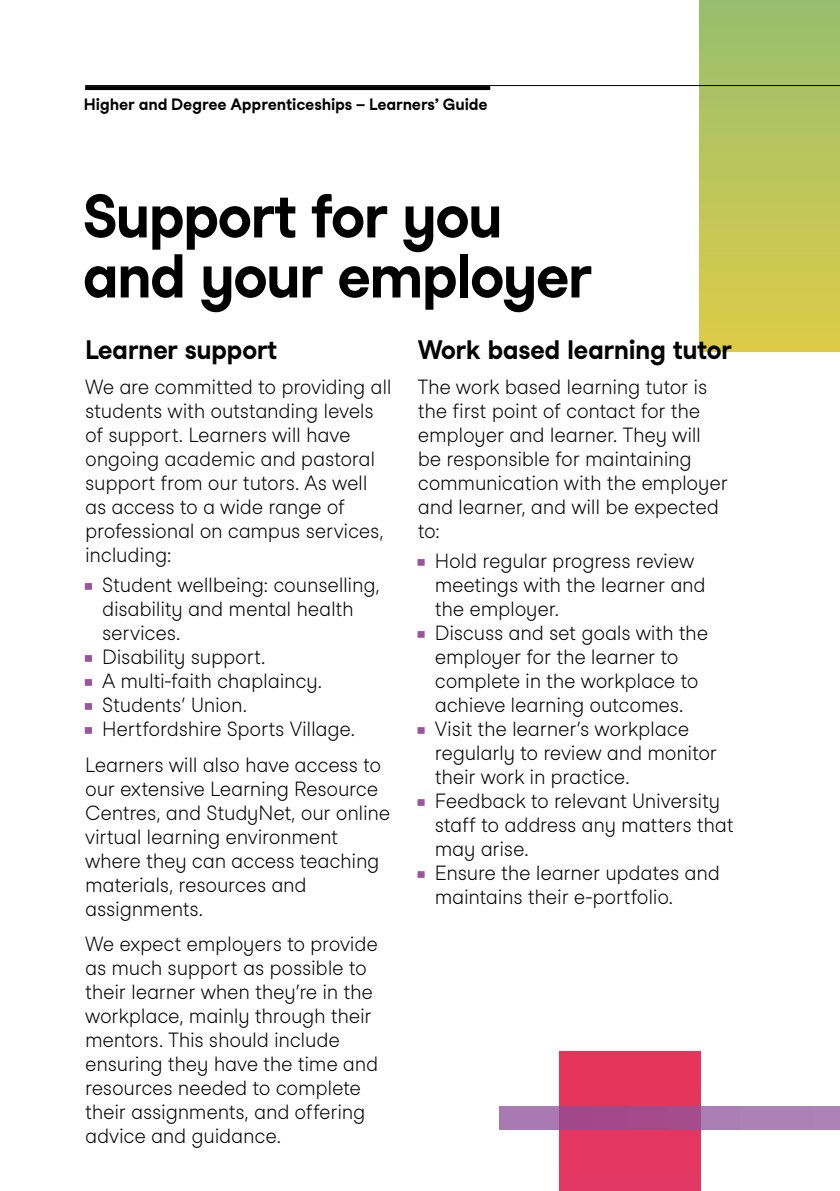
<style>
.page{position:relative;width:840px;height:1191px;background:#fff}
.page>*{position:absolute;margin:0;border:0;box-sizing:border-box;transform-origin:0 0}
.t1{font:700 60px/60px "Studio Feixen Sans";letter-spacing:-.04em;color:#000}
.t2{font:700 26px "Studio Feixen Sans";letter-spacing:-.02em;color:#020203}
.t3{font:300 20px/24px "Studio Feixen Sans";letter-spacing:-.015em;color:#020203}
.t4{font:700 16px "Studio Feixen Sans";letter-spacing:-.01em;color:#020203}
.s1{font-family:"Helvetica Now Text";color:#99569e}
</style>
<div class="page">
<div style="left:699px;top:0;width:140px;height:351px;background:linear-gradient(to bottom,#97bf6e,#decc48)"></div>
<div style="left:559px;top:1051px;width:140px;height:140px;background:#e33661"></div>
<svg style="left:499px;top:1106px;width:340px;height:23px;background:#a768a2"></svg>
<hr style="left:85px;top:85px;width:754px;height:1px;background:#000">
<svg style="left:85px;top:86px;width:405px;height:4px;background:#050506"></svg>
<p class="t4" style="left:84px;top:95px;width:405px">Higher and Degree Apprenticeships – Learners’ Guide</p>
<h1 class="t1" style="left:82px;top:186px;width:511px">Support for you and your employer</h1>
<h2 class="t2" style="left:85px;top:334px;width:194px">Learner support</h2>
<p class="t3" style="left:85px;top:375px;width:308px">We are committed to providing all students with outstanding levels of support. Learners will have ongoing academic and pastoral support from our tutors. As well as access to a wide range of professional on campus services, including:</p>
<p class="t3" style="left:85px;top:573px;width:296px"><span class="s1">∙</span> Student wellbeing: counselling,</p>
<p class="t3" style="left:102px;top:597px;width:253px">disability and mental health</p>
<p class="t3" style="left:102px;top:621px;width:80px">services.</p>
<p class="t3" style="left:85px;top:645px;width:182px"><span class="s1">∙</span> Disability support.</p>
<p class="t3" style="left:85px;top:669px;width:238px"><span class="s1">∙</span> A multi-faith chaplaincy.</p>
<p class="t3" style="left:85px;top:693px;width:163px"><span class="s1">∙</span> Students’ Union.</p>
<p class="t3" style="left:85px;top:717px;width:272px"><span class="s1">∙</span> Hertfordshire Sports Village.</p>
<p class="t3" style="left:85px;top:752px;width:306px">Learners will also have access to our extensive Learning Resource<br>Centres, and StudyNet, our online virtual learning environment where they can access teaching materials, resources and assignments.</p>
<p class="t3" style="left:85px;top:932px;width:294px">We expect employers to provide as much support as possible to their learner when they’re in the workplace, mainly through their mentors. This should include ensuring they have the time and resources needed to complete their assignments, and offering advice and guidance.</p>
<h2 class="t2" style="left:417px;top:334px;width:316px">Work based learning tutor</h2>
<p class="t3" style="left:417px;top:375px;width:311px">The work based learning tutor is the first point of contact for the employer and learner. They will be responsible for maintaining communication with the employer and learner, and will be expected to:</p>
<p class="t3" style="left:417px;top:549px;width:278px"><span class="s1">∙</span> Hold regular progress review</p>
<p class="t3" style="left:434px;top:573px;width:272px">meetings with the learner and</p>
<p class="t3" style="left:434px;top:597px;width:126px">the employer.</p>
<p class="t3" style="left:417px;top:621px;width:292px"><span class="s1">∙</span> Discuss and set goals with the</p>
<p class="t3" style="left:434px;top:645px;width:245px">employer for the learner to</p>
<p class="t3" style="left:434px;top:669px;width:265px">complete in the workplace to</p>
<p class="t3" style="left:434px;top:693px;width:250px">achieve learning outcomes.</p>
<p class="t3" style="left:417px;top:717px;width:273px"><span class="s1">∙</span> Visit the learner’s workplace</p>
<p class="t3" style="left:434px;top:741px;width:283px">regularly to review and monitor</p>
<p class="t3" style="left:434px;top:765px;width:196px">their work in practice.</p>
<p class="t3" style="left:417px;top:789px;width:304px"><span class="s1">∙</span> Feedback to relevant University</p>
<p class="t3" style="left:434px;top:813px;width:300px">staff to address any matters that</p>
<p class="t3" style="left:434px;top:837px;width:96px">may arise.</p>
<p class="t3" style="left:417px;top:861px;width:303px"><span class="s1">∙</span> Ensure the learner updates and</p>
<p class="t3" style="left:434px;top:885px;width:240px">maintains their e-portfolio.</p>
</div>
